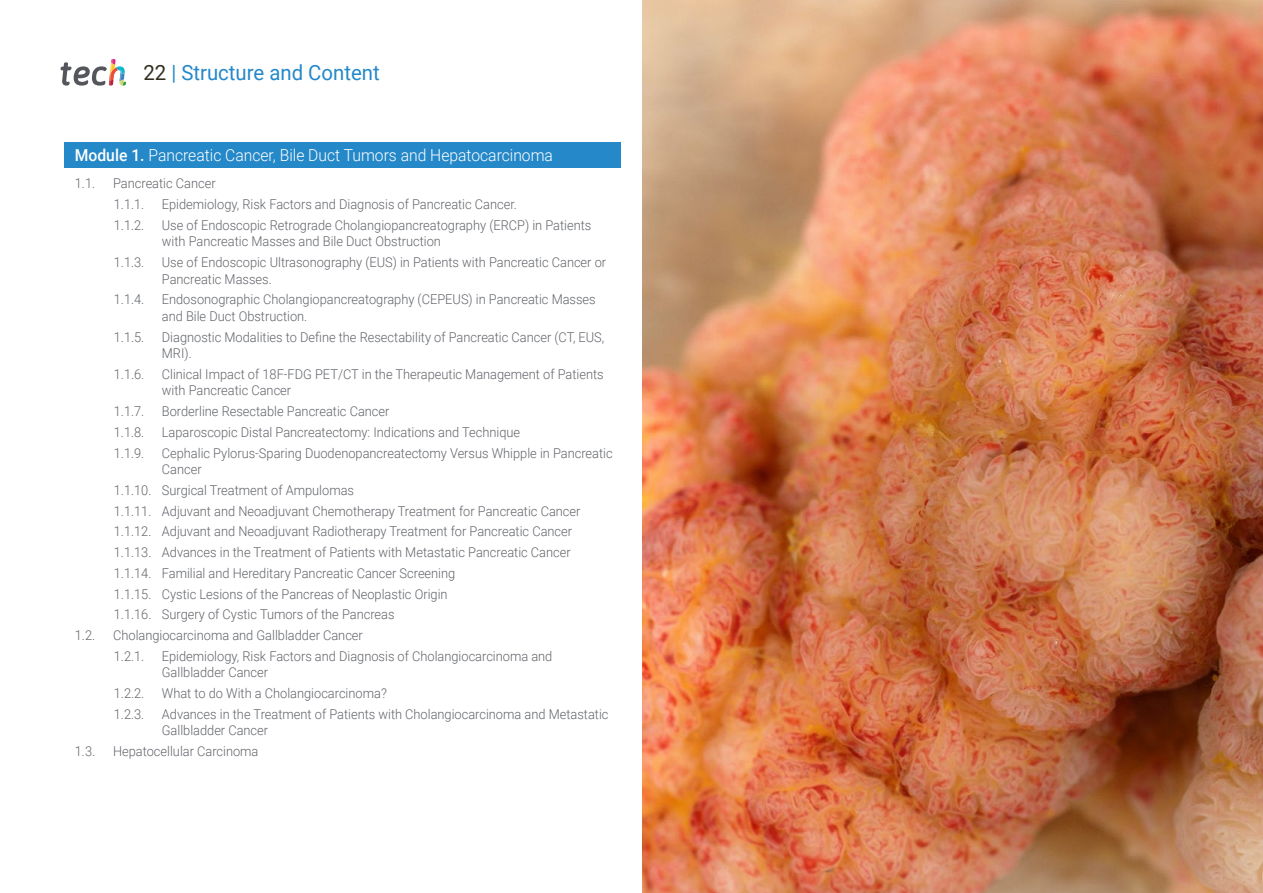
<style>
.page{position:relative;width:1263px;height:893px;background:#fff}
.page>*{position:absolute;margin:0;border:0;box-sizing:border-box;transform-origin:0 0}
.t1{font:21px "Roboto";color:#2488c9}
.t2{font:300 16.5px "Roboto";color:#fff;scale:.95 1}
.t3{font:300 13.5px/20.7px "Roboto";color:#61646a;scale:.95 1}
.s1{color:#312e20}
.s2{font-weight:500}
</style>
<div class="page">
<div style="left:64px;top:142px;width:557px;height:25px;background:#2488c9"></div>
<img style="left:642px;top:0;width:621px;height:893px">
<svg style="left:61px;top:59px;width:65px;height:27px"></svg>
<h1 class="t1" style="left:144px;top:57px;width:238px"><span class="s1">22</span> | Structure and Content</h1>
<p class="t2" style="left:75px;top:144px;width:505px"><span class="s2">Module 1.</span> Pancreatic Cancer, Bile Duct Tumors and Hepatocarcinoma</p>
<p class="t3" style="left:75px;top:173px;width:23px">1.1.</p>
<p class="t3" style="left:113px;top:173px;width:109px">Pancreatic Cancer<br>1.1.1.</p>
<p class="t3" style="left:162px;top:193px;width:375px">Epidemiology, Risk Factors and Diagnosis of Pancreatic Cancer.</p>
<p class="t3" style="left:114px;top:214px;width:34px">1.1.2.</p>
<p class="t3" style="left:162px;top:216px;width:454px;line-height:16.5px">Use of Endoscopic Retrograde Cholangiopancreatography (ERCP) in Patients with Pancreatic Masses and Bile Duct Obstruction</p>
<p class="t3" style="left:114px;top:251px;width:34px">1.1.3.</p>
<p class="t3" style="left:162px;top:254px;width:469px;line-height:16.5px">Use of Endoscopic Ultrasonography (EUS) in Patients with Pancreatic Cancer or<br>Pancreatic Masses.</p>
<p class="t3" style="left:114px;top:289px;width:34px">1.1.4.</p>
<p class="t3" style="left:162px;top:291px;width:458px;line-height:16.5px">Endosonographic Cholangiopancreatography (CEPEUS) in Pancreatic Masses and Bile Duct Obstruction.</p>
<p class="t3" style="left:114px;top:326px;width:34px">1.1.5.</p>
<p class="t3" style="left:162px;top:328px;width:467px;line-height:16.5px">Diagnostic Modalities to Define the Resectability of Pancreatic Cancer (CT, EUS,<br>MRI).</p>
<p class="t3" style="left:114px;top:363px;width:34px">1.1.6.</p>
<p class="t3" style="left:162px;top:365px;width:467px;line-height:16.5px">Clinical Impact of 18F-FDG PET/CT in the Therapeutic Management of Patients with Pancreatic Cancer</p>
<p class="t3" style="left:114px;top:400px;width:34px">1.1.7.</p>
<p class="t3" style="left:162px;top:400px;width:241px">Borderline Resectable Pancreatic Cancer</p>
<p class="t3" style="left:114px;top:421px;width:34px">1.1.8.</p>
<p class="t3" style="left:162px;top:421px;width:379px">Laparoscopic Distal Pancreatectomy: Indications and Technique</p>
<p class="t3" style="left:114px;top:442px;width:34px">1.1.9.</p>
<p class="t3" style="left:162px;top:444px;width:476px;line-height:16.5px">Cephalic Pylorus-Sparing Duodenopancreatectomy Versus Whipple in Pancreatic<br>Cancer</p>
<p class="t3" style="left:114px;top:479px;width:493px">1.1.10. Surgical Treatment of Ampulomas<br>1.1.11. Adjuvant and Neoadjuvant Chemotherapy Treatment for Pancreatic Cancer 1.1.12. Adjuvant and Neoadjuvant Radiotherapy Treatment for Pancreatic Cancer 1.1.13. Advances in the Treatment of Patients with Metastatic Pancreatic Cancer 1.1.14. Familial and Hereditary Pancreatic Cancer Screening<br>1.1.15. Cystic Lesions of the Pancreas of Neoplastic Origin<br>1.1.16. Surgery of Cystic Tumors of the Pancreas</p>
<p class="t3" style="left:75px;top:624px;width:23px">1.2.</p>
<p class="t3" style="left:113px;top:624px;width:264px">Cholangiocarcinoma and Gallbladder Cancer<br>1.2.1.</p>
<p class="t3" style="left:162px;top:647px;width:413px;line-height:16.5px">Epidemiology, Risk Factors and Diagnosis of Cholangiocarcinoma and<br>Gallbladder Cancer</p>
<p class="t3" style="left:114px;top:682px;width:34px">1.2.2.</p>
<p class="t3" style="left:162px;top:682px;width:238px">What to do With a Cholangiocarcinoma?</p>
<p class="t3" style="left:114px;top:703px;width:34px">1.2.3.</p>
<p class="t3" style="left:162px;top:705px;width:472px;line-height:16.5px">Advances in the Treatment of Patients with Cholangiocarcinoma and Metastatic<br>Gallbladder Cancer</p>
<p class="t3" style="left:75px;top:740px;width:23px">1.3.</p>
<p class="t3" style="left:113px;top:740px;width:155px">Hepatocellular Carcinoma</p>
</div>
